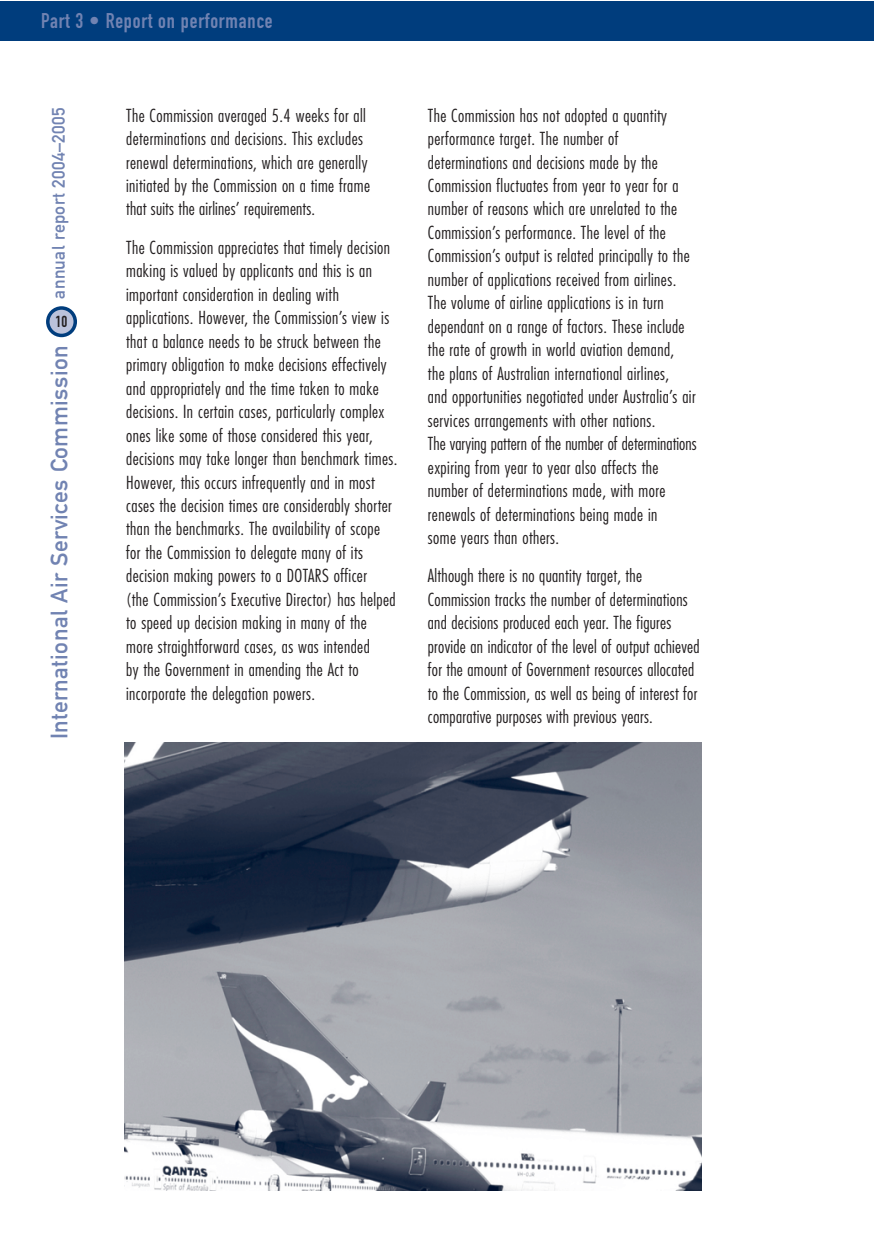
<style>
.page{position:relative;width:874px;height:1241px;background:#fff}
.page>*{position:absolute;margin:0;border:0;box-sizing:border-box;transform-origin:0 0}
.t1{font:23.45px "DIN Mittelschrift";letter-spacing:.02em;color:#7183b2}
.t2{font:21px "DIN Engschrift";letter-spacing:.035em;color:#7183b2}
.t3{font:17.85px "DIN Mittelschrift";letter-spacing:.02em;color:#7183b2}
.t4{font:300 condensed 17.5px/23.4px "Futura";letter-spacing:.025em;color:#231f20}
.t5{font:15.75px "DIN Engschrift";color:#231f20}
</style>
<div class="page">
<svg style="left:46px;top:306px;width:31px;height:31px"></svg>
<div style="left:0;top:1px;width:873px;height:40px;background:#003d7d"></div>
<img style="left:124px;top:742px;width:577px;height:447px">
<p class="t2" style="left:41px;top:13px;width:233px">Part 3 • Report on performance</p>
<p class="t3" style="left:52px;top:298px;width:192px;rotate:-90deg">annual report 2004–2005</p>
<p class="t5" style="left:55px;top:315px;width:13px">10</p>
<h1 class="t1" style="left:51px;top:739px;width:395px;rotate:-90deg">International Air Services Commission</h1>
<p class="t4" style="left:126px;top:105px;width:245px">The Commission averaged 5.4 weeks for all determinations and decisions. This excludes renewal determinations, which are generally initiated by the Commission on a time frame that suits the airlines’ requirements.</p>
<p class="t4" style="left:126px;top:237px;width:272px">The Commission appreciates that timely decision making is valued by applicants and this is an important consideration in dealing with applications. However, the Commission’s view is that a balance needs to be struck between the primary obligation to make decisions effectively and appropriately and the time taken to make decisions. In certain cases, particularly complex ones like some of those considered this year, decisions may take longer than benchmark times.<br>However, this occurs infrequently and in most cases the decision times are considerably shorter than the benchmarks. The availability of scope for the Commission to delegate many of its decision making powers to a DOTARS officer<br>(the Commission’s Executive Director) has helped to speed up decision making in many of the more straightforward cases, as was intended<br>by the Government in amending the Act to incorporate the delegation powers.</p>
<p class="t4" style="left:427px;top:105px;width:270px">The Commission has not adopted a quantity performance target. The number of determinations and decisions made by the Commission fluctuates from year to year for a number of reasons which are unrelated to the Commission’s performance. The level of the Commission’s output is related principally to the number of applications received from airlines.<br>The volume of airline applications is in turn dependant on a range of factors. These include the rate of growth in world aviation demand,<br>the plans of Australian international airlines,<br>and opportunities negotiated under Australia’s air services arrangements with other nations.<br>The varying pattern of the number of determinations expiring from year to year also affects the number of determinations made, with more renewals of determinations being made in<br>some years than others.</p>
<p class="t4" style="left:427px;top:565px;width:273px">Although there is no quantity target, the Commission tracks the number of determinations and decisions produced each year. The figures provide an indicator of the level of output achieved for the amount of Government resources allocated to the Commission, as well as being of interest for comparative purposes with previous years.</p>
</div>
